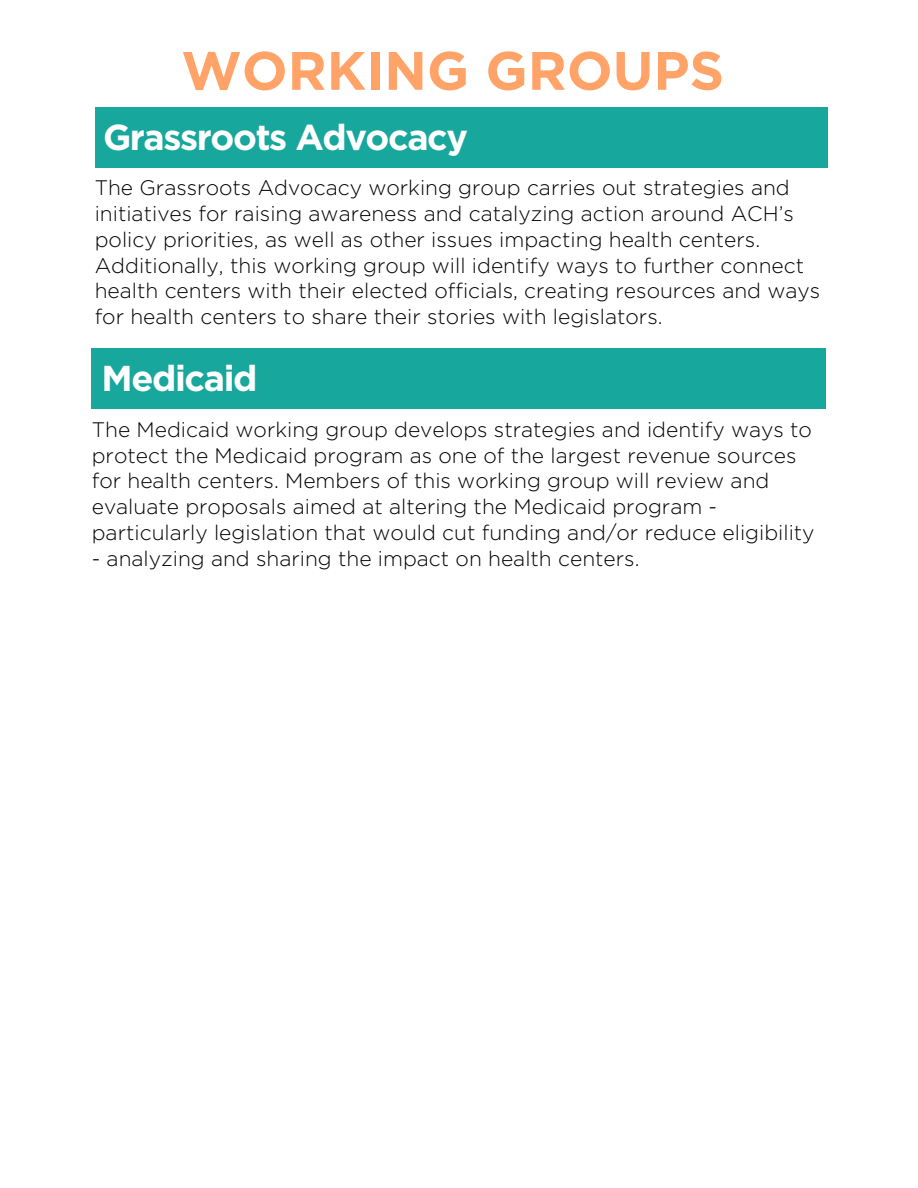
<style>
.page{position:relative;width:918px;height:1188px;background:#fff}
.page>*{position:absolute;margin:0;border:0;box-sizing:border-box;transform-origin:0 0}
.t1{font:700 54px "Gotham";color:#ffa368}
.t2{font:700 36px "Gotham";letter-spacing:-.04em;color:#fff}
.t3{font:300 21px/25.8px "Gotham";color:#000}
</style>
<div class="page">
<div style="left:92px;top:348px;width:734px;height:61px;background:#17a79d"></div>
<div style="left:95px;top:107px;width:733px;height:61px;background:#17a79d"></div>
<h1 class="t1" style="left:181px;top:50px;width:544px">WORKING GROUPS</h1>
<p class="t2" style="left:103px;top:115px;width:367px">Grassroots Advocacy</p>
<h2 class="t3" style="left:95px;top:174px;width:727px">The Grassroots Advocacy working group carries out strategies and initiatives for raising awareness and catalyzing action around ACH’s policy priorities, as well as other issues impacting health centers.<br>Additionally, this working group will identify ways to further connect health centers with their elected officials, creating resources and ways for health centers to share their stories with legislators.</h2>
<p class="t2" style="left:102px;top:357px;width:157px">Medicaid</p>
<h2 class="t3" style="left:92px;top:416px;width:724px">The Medicaid working group develops strategies and identify ways to protect the Medicaid program as one of the largest revenue sources for health centers. Members of this working group will review and evaluate proposals aimed at altering the Medicaid program - particularly legislation that would cut funding and/or reduce eligibility</h2>
<h2 class="t3" style="left:92px;top:546px;width:549px">- analyzing and sharing the impact on health centers.</h2>
</div>
